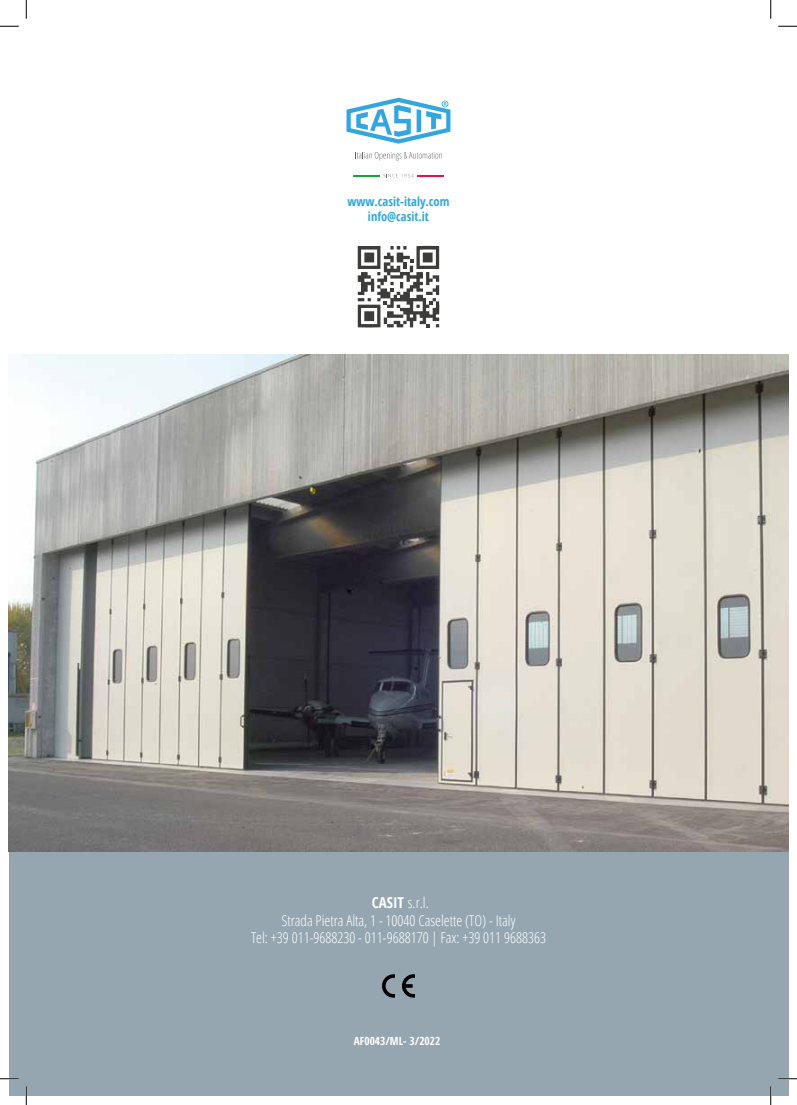
<style>
.page{position:relative;width:797px;height:1105px;background:#fff}
.page>*{position:absolute;margin:0;border:0;box-sizing:border-box;transform-origin:0 0}
.t1{font:300 condensed 15px/17.5px "Open Sans";color:#fff;text-align:center}
.t2{font:700 condensed 12.5px/15px "Open Sans";color:#33a6df;text-align:center}
.t3{font:700 condensed 11.25px "Open Sans";color:#fff}
.s1{font-weight:700}
</style>
<div class="page">
<svg style="left:346px;top:98px;width:104px;height:46px"></svg>
<svg style="left:355px;top:152px;width:87px;height:9px"></svg>
<svg style="left:353px;top:174px;width:91px;height:3px"></svg>
<div style="left:9px;top:692px;width:779px;height:404px;background:#95a6b0"></div>
<img style="left:9px;top:354px;width:779px;height:498px">
<svg style="left:357px;top:246px;width:82px;height:82px"></svg>
<div style="left:423px;top:253px;width:9px;height:9px;background:#3c3c3b"></div>
<div style="left:364px;top:311px;width:10px;height:10px;background:#3c3c3b"></div>
<svg style="left:402px;top:974px;width:13px;height:24px"></svg>
<svg style="left:382px;top:974px;width:13px;height:24px"></svg>
<svg style="left:0;top:25px;width:19px;height:2px"></svg>
<svg style="left:778px;top:25px;width:19px;height:2px"></svg>
<svg style="left:0;top:1078px;width:19px;height:1px"></svg>
<svg style="left:778px;top:1078px;width:19px;height:1px"></svg>
<svg style="left:25px;top:0;width:2px;height:19px"></svg>
<svg style="left:25px;top:1086px;width:2px;height:19px"></svg>
<svg style="left:770px;top:0;width:1px;height:19px"></svg>
<svg style="left:770px;top:1086px;width:1px;height:19px"></svg>
<p class="t2" style="left:347px;top:194px;width:103px">www.casit-italy.com info@casit.it</p>
<p class="t1" style="left:251px;top:893px;width:296px"><span class="s1">CASIT</span> s.r.l.<br>Strada Pietra Alta, 1 - 10040 Caselette (TO) - Italy<br>Tel: +39 011-9688230 - 011-9688170 | Fax: +39 011 9688363</p>
<p class="t3" style="left:354px;top:1033px;width:88px">AF0043/ML- 3/2022</p>
</div>
